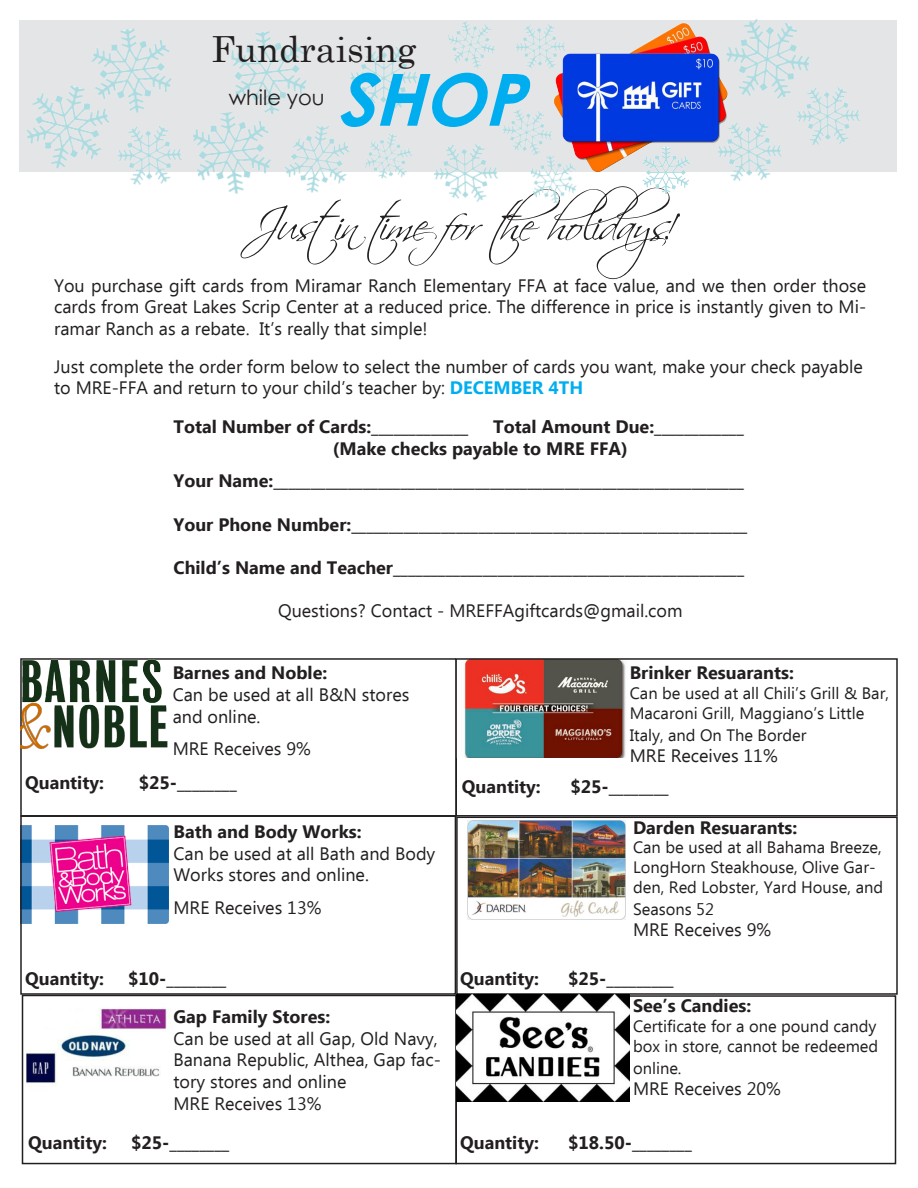
<style>
.page{position:relative;width:918px;height:1188px;background:#fff}
.page>*{position:absolute;margin:0;border:0;box-sizing:border-box;transform-origin:0 0}
.t1{font:36px "Century Schoolbook";color:#231f20}
.t2{font:21px "Century Gothic";color:#231f20}
.t3{font:18px/21.6px "Ebrima";color:#231f20}
.t4{font:700 18px "Ebrima";color:#231f20}
.t5{font:16.5px/19.8px "Ebrima";color:#231f20}
.s1{font-weight:700;color:#00aeef}
</style>
<div class="page">
<img style="left:23px;top:825px;width:146px;height:98px">
<div style="left:20px;top:658px;width:437px;height:159px;border:2px solid #231f20"></div>
<img style="left:26px;top:1008px;width:144px;height:75px">
<div style="left:22px;top:995px;width:435px;height:169px;border:2px solid #231f20"></div>
<div style="left:20px;top:815px;width:436px;height:180px;border:2px solid #231f20"></div>
<img style="left:20px;top:659px;width:149px;height:90px">
<img style="left:464px;top:661px;width:162px;height:97px">
<img style="left:468px;top:820px;width:158px;height:100px">
<div style="left:455px;top:658px;width:443px;height:159px;border:2px solid #231f20"></div>
<div style="left:455px;top:995px;width:441px;height:169px;border:2px solid #231f20"></div>
<div style="left:456px;top:817px;width:442px;height:178px;border:2px solid #231f20"></div>
<img style="left:457px;top:995px;width:173px;height:107px">
<div style="left:19px;top:20px;width:877px;height:152px;background:#e4e5e7"></div>
<svg style="left:240px;top:186px;width:440px;height:93px"></svg>
<img style="left:554px;top:23px;width:156px;height:149px">
<img style="left:193px;top:112px;width:84px;height:86px">
<img style="left:277px;top:126px;width:88px;height:79px">
<img style="left:364px;top:130px;width:48px;height:54px">
<img style="left:428px;top:144px;width:79px;height:68px">
<img style="left:496px;top:100px;width:64px;height:63px">
<img style="left:642px;top:147px;width:47px;height:47px">
<img style="left:448px;top:21px;width:47px;height:52px">
<img style="left:516px;top:23px;width:56px;height:55px">
<img style="left:529px;top:153px;width:51px;height:52px">
<img style="left:229px;top:31px;width:78px;height:87px">
<img style="left:351px;top:46px;width:65px;height:27px">
<svg style="left:336px;top:73px;width:199px;height:54px"></svg>
<img style="left:710px;top:19px;width:100px;height:91px">
<img style="left:26px;top:85px;width:82px;height:84px">
<img style="left:88px;top:28px;width:84px;height:89px">
<img style="left:108px;top:114px;width:74px;height:71px">
<img style="left:708px;top:110px;width:74px;height:71px">
<img style="left:787px;top:76px;width:73px;height:69px">
<p class="t1" style="left:211px;top:19px;width:207px">Fundraising</p>
<p class="t2" style="left:229px;top:83px;width:97px">while you</p>
<p class="t3" style="left:54px;top:276px;width:814px;text-align:justify">You purchase gift cards from Miramar Ranch Elementary FFA at face value, and we then order those cards from Great Lakes Scrip Center at a reduced price. The difference in price is instantly given to Mi&shy;ramar Ranch as a rebate. It’s really that simple!</p>
<p class="t3" style="left:54px;top:357px;width:810px">Just complete the order form below to select the number of cards you want, make your check payable to MRE-FFA and return to your child’s teacher by: <span class="s1">DECEMBER 4TH</span></p>
<p class="t4" style="left:173px;top:414px;width:296px">Total Number of Cards:_____________</p>
<p class="t4" style="left:493px;top:414px;width:252px">Total Amount Due:____________</p>
<p class="t4" style="left:333px;top:435px;width:296px">(Make checks payable to MRE FFA)</p>
<p class="t4" style="left:173px;top:468px;width:572px">Your Name:_______________________________________________________________</p>
<p class="t4" style="left:173px;top:511px;width:575px">Your Phone Number:_____________________________________________________</p>
<p class="t4" style="left:173px;top:554px;width:572px">Child’s Name and Teacher_______________________________________________</p>
<p class="t3" style="left:278px;top:601px;width:406px">Questions? Contact - MREFFAgiftcards@gmail.com</p>
<p class="t4" style="left:173px;top:660px;width:156px">Barnes and Noble:</p>
<p class="t3" style="left:173px;top:685px;width:238px">Can be used at all B&amp;N stores</p>
<p class="t3" style="left:173px;top:707px;width:89px">and online.</p>
<p class="t3" style="left:173px;top:739px;width:140px">MRE Receives 9%</p>
<p class="t4" style="left:25px;top:769px;width:80px">Quantity:</p>
<p class="t4" style="left:139px;top:769px;width:100px">$25-________</p>
<p class="t4" style="left:173px;top:818px;width:190px">Bath and Body Works:</p>
<p class="t3" style="left:173px;top:844px;width:263px">Can be used at all Bath and Body<br>Works stores and online.</p>
<p class="t3" style="left:173px;top:898px;width:149px">MRE Receives 13%</p>
<p class="t4" style="left:25px;top:965px;width:80px">Quantity:</p>
<p class="t4" style="left:128px;top:965px;width:100px">$10-________</p>
<p class="t4" style="left:173px;top:1003px;width:158px">Gap Family Stores:</p>
<p class="t3" style="left:173px;top:1029px;width:269px">Can be used at all Gap, Old Navy,<br>Banana Republic, Althea, Gap fac&shy;tory stores and online</p>
<p class="t3" style="left:173px;top:1094px;width:149px">MRE Receives 13%</p>
<p class="t4" style="left:28px;top:1129px;width:80px">Quantity:</p>
<p class="t4" style="left:131px;top:1129px;width:100px">$25-________</p>
<p class="t4" style="left:630px;top:660px;width:166px">Brinker Resuarants:</p>
<p class="t5" style="left:630px;top:684px;width:261px">Can be used at all Chili’s Grill &amp; Bar,<br>Macaroni Grill, Maggiano’s Little</p>
<p class="t5" style="left:630px;top:726px;width:178px">Italy, and On The Border</p>
<p class="t3" style="left:630px;top:746px;width:149px">MRE Receives 11%</p>
<p class="t4" style="left:462px;top:773px;width:80px">Quantity:</p>
<p class="t4" style="left:571px;top:773px;width:100px">$25-________</p>
<p class="t4" style="left:633px;top:814px;width:166px">Darden Resuarants:</p>
<p class="t5" style="left:633px;top:839px;width:252px">Can be used at all Bahama Breeze,<br>LongHorn Steakhouse, Olive Gar&shy;den, Red Lobster, Yard House, and</p>
<p class="t5" style="left:633px;top:900px;width:83px">Seasons 52</p>
<p class="t3" style="left:633px;top:920px;width:140px">MRE Receives 9%</p>
<p class="t4" style="left:460px;top:965px;width:80px">Quantity:</p>
<p class="t4" style="left:568px;top:965px;width:107px">$25-_________</p>
<p class="t4" style="left:633px;top:993px;width:120px">See’s Candies:</p>
<p class="t5" style="left:633px;top:1017px;width:247px">Certificate for a one pound candy box in store, cannot be redeemed</p>
<p class="t5" style="left:633px;top:1059px;width:50px">online.</p>
<p class="t3" style="left:633px;top:1079px;width:149px">MRE Receives 20%</p>
<p class="t4" style="left:460px;top:1129px;width:80px">Quantity:</p>
<p class="t4" style="left:568px;top:1129px;width:125px">$18.50-________</p>
</div>
